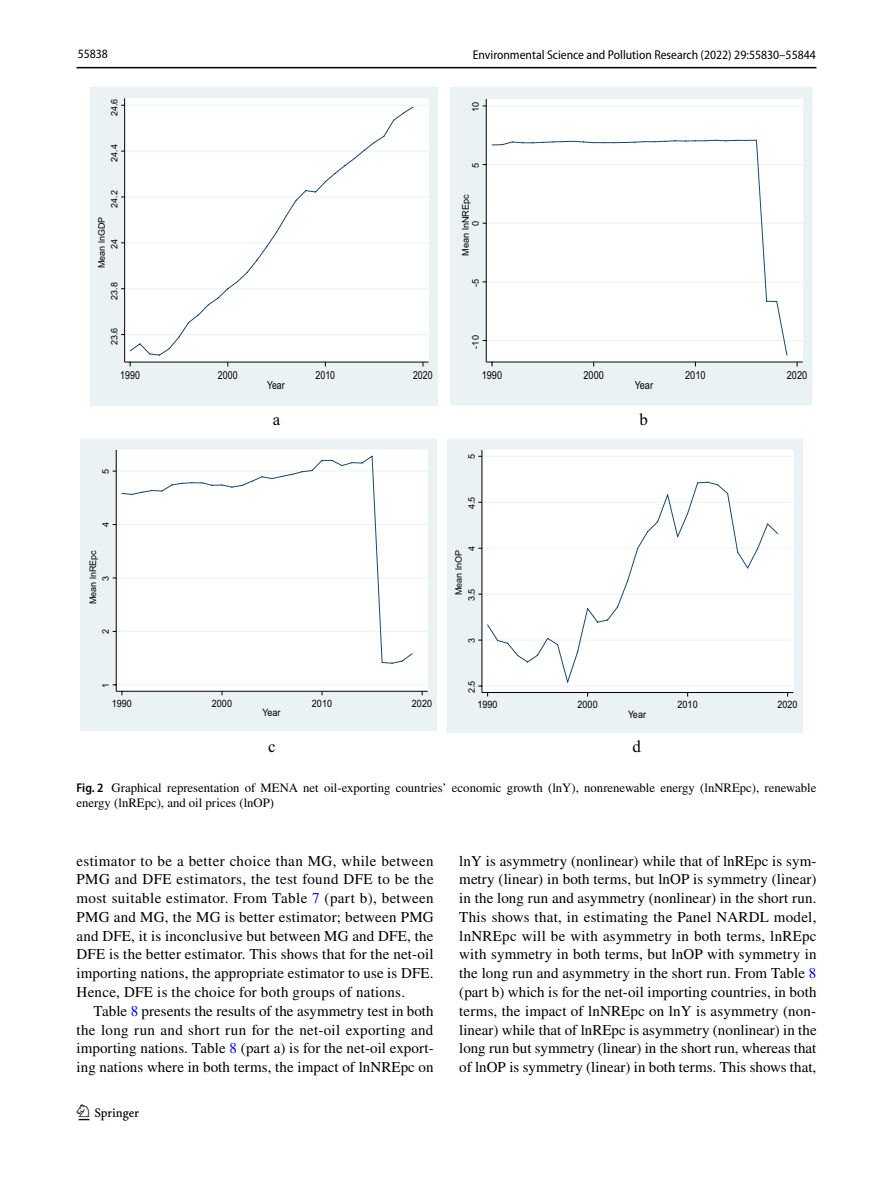
<style>
.page{position:relative;width:893px;height:1187px;background:#fff}
.page>*{position:absolute;margin:0;border:0;box-sizing:border-box;transform-origin:0 0}
.t1{font:22.5px "Springnew Regular 3";color:#000}
.t2{font:16.95px "Times New Roman PSMT2";color:#000}
.t3{font:15px/18.8px "STIX";letter-spacing:.005em;color:#000;text-align:justify}
.t4{font:12.75px/15px "STIX";color:#000}
.t5{font:semi-condensed 12.75px "Myriad Pro";color:#000}
.t6{font:11.1px "Arial MT2";letter-spacing:.005em;color:#000;scale:.79 1}
.t7{font:11.1px "Arial MT2";letter-spacing:.005em;color:#000;scale:.83 1}
.t8{font:10.2px "Arial MT2";letter-spacing:.005em;color:#000;scale:.89 1}
.t9{font:10.2px "Arial MT2";letter-spacing:.005em;color:#000;scale:.88 1}
.t10{font:9.15px "Arial MT2";color:#000}
.t11{font:9px "Arial MT2";color:#000}
.s1{font-family:"Myriad Pro";font-weight:600;font-stretch:semi-condensed}
.s2{color:#00f}
</style>
<div class="page">
<hr style="left:77px;top:67px;width:739px;height:1px;background:#000">
<div style="left:90px;top:87px;width:347px;height:318px;background:#eaf2f3"></div>
<div style="left:125px;top:98px;width:303px;height:264px;background:#fff"></div>
<div style="left:125px;top:98px;width:304px;height:264px;border:1px solid #fff"></div>
<hr style="left:125px;top:334px;width:303px;height:1px;background:#eaf2f3">
<hr style="left:125px;top:288px;width:303px;height:1px;background:#eaf2f3">
<hr style="left:125px;top:242px;width:303px;height:1px;background:#eaf2f3">
<hr style="left:125px;top:196px;width:303px;height:1px;background:#eaf2f3">
<hr style="left:125px;top:151px;width:303px;height:1px;background:#eaf2f3">
<hr style="left:125px;top:105px;width:303px;height:1px;background:#eaf2f3">
<svg style="left:129px;top:106px;width:285px;height:250px"></svg>
<hr style="left:124px;top:98px;width:1px;height:264px;background:#000">
<hr style="left:125px;top:362px;width:303px;height:1px;background:#000">
<div style="left:451px;top:88px;width:361px;height:317px;background:#eaf2f3"></div>
<div style="left:486px;top:99px;width:317px;height:263px;background:#fff"></div>
<hr style="left:486px;top:340px;width:317px;height:1px;background:#eaf2f3">
<hr style="left:486px;top:281px;width:317px;height:1px;background:#eaf2f3">
<hr style="left:486px;top:223px;width:317px;height:1px;background:#eaf2f3">
<hr style="left:486px;top:164px;width:317px;height:1px;background:#eaf2f3">
<hr style="left:486px;top:105px;width:317px;height:1px;background:#eaf2f3">
<svg style="left:491px;top:139px;width:297px;height:217px"></svg>
<hr style="left:486px;top:99px;width:1px;height:263px;background:#000">
<hr style="left:486px;top:361px;width:317px;height:1px;background:#000">
<div style="left:81px;top:439px;width:356px;height:291px;background:#eaf2f3"></div>
<div style="left:116px;top:450px;width:312px;height:241px;background:#fff"></div>
<div style="left:116px;top:450px;width:312px;height:241px;border:1px solid #fff"></div>
<hr style="left:116px;top:684px;width:312px;height:1px;background:#eaf2f3">
<hr style="left:116px;top:631px;width:312px;height:1px;background:#eaf2f3">
<hr style="left:116px;top:577px;width:312px;height:1px;background:#eaf2f3">
<hr style="left:116px;top:524px;width:312px;height:1px;background:#eaf2f3">
<hr style="left:116px;top:470px;width:312px;height:1px;background:#eaf2f3">
<svg style="left:121px;top:455px;width:292px;height:209px"></svg>
<hr style="left:116px;top:450px;width:1px;height:241px;background:#000">
<hr style="left:116px;top:691px;width:312px;height:1px;background:#000">
<div style="left:447px;top:439px;width:355px;height:293px;background:#eaf2f3"></div>
<div style="left:482px;top:450px;width:311px;height:242px;background:#fff"></div>
<hr style="left:482px;top:685px;width:311px;height:1px;background:#eaf2f3">
<hr style="left:482px;top:639px;width:311px;height:1px;background:#eaf2f3">
<hr style="left:482px;top:593px;width:311px;height:1px;background:#eaf2f3">
<hr style="left:482px;top:547px;width:311px;height:1px;background:#eaf2f3">
<hr style="left:482px;top:502px;width:311px;height:1px;background:#eaf2f3">
<hr style="left:482px;top:456px;width:311px;height:1px;background:#eaf2f3">
<svg style="left:486px;top:481px;width:293px;height:202px"></svg>
<hr style="left:482px;top:450px;width:1px;height:242px;background:#000">
<hr style="left:482px;top:692px;width:311px;height:1px;background:#000">
<p class="t5" style="left:78px;top:47px;width:32px">55838</p>
<p class="t11" style="left:108px;top:116px;width:19px;rotate:-90deg">24.6</p>
<p class="t11" style="left:108px;top:162px;width:19px;rotate:-90deg">24.4</p>
<p class="t11" style="left:108px;top:208px;width:19px;rotate:-90deg">24.2</p>
<p class="t11" style="left:96px;top:268px;width:53px;rotate:-90deg">Mean lnGDP</p>
<p class="t11" style="left:108px;top:249px;width:12px;rotate:-90deg">24</p>
<p class="t11" style="left:108px;top:299px;width:19px;rotate:-90deg">23.8</p>
<p class="t11" style="left:108px;top:345px;width:19px;rotate:-90deg">23.6</p>
<p class="t6" style="left:120px;top:367px;width:26px">1990</p>
<p class="t6" style="left:218px;top:367px;width:26px">2000</p>
<p class="t6" style="left:315px;top:367px;width:26px">2010</p>
<p class="t6" style="left:413px;top:367px;width:26px">2020</p>
<p class="t6" style="left:267px;top:378px;width:24px">Year</p>
<p class="t5" style="left:473px;top:48px;width:344px">Environmental Science and Pollution Research (2022) 29:55830–55844</p>
<p class="t10" style="left:469px;top:112px;width:12px;rotate:-90deg">10</p>
<p class="t10" style="left:469px;top:168px;width:7px;rotate:-90deg">5</p>
<p class="t10" style="left:459px;top:256px;width:63px;rotate:-90deg">Mean lnNREpc</p>
<p class="t10" style="left:469px;top:226px;width:7px;rotate:-90deg">0</p>
<p class="t10" style="left:469px;top:287px;width:10px;rotate:-90deg">-5</p>
<p class="t10" style="left:469px;top:348px;width:15px;rotate:-90deg">-10</p>
<p class="t7" style="left:482px;top:367px;width:26px">1990</p>
<p class="t7" style="left:583px;top:367px;width:26px">2000</p>
<p class="t7" style="left:685px;top:367px;width:26px">2010</p>
<p class="t7" style="left:787px;top:367px;width:26px">2020</p>
<p class="t7" style="left:635px;top:378px;width:24px">Year</p>
<p class="t2" style="left:273px;top:409px;width:9px">a</p>
<p class="t2" style="left:639px;top:409px;width:10px">b</p>
<p class="t11" style="left:100px;top:474px;width:7px;rotate:-90deg">5</p>
<p class="t11" style="left:100px;top:527px;width:7px;rotate:-90deg">4</p>
<p class="t11" style="left:87px;top:604px;width:56px;rotate:-90deg">Mean lnREpc</p>
<p class="t11" style="left:100px;top:581px;width:7px;rotate:-90deg">3</p>
<p class="t11" style="left:100px;top:634px;width:7px;rotate:-90deg">2</p>
<p class="t11" style="left:100px;top:687px;width:7px;rotate:-90deg">1</p>
<p class="t8" style="left:112px;top:695px;width:24px">1990</p>
<p class="t8" style="left:212px;top:695px;width:24px">2000</p>
<p class="t8" style="left:312px;top:695px;width:24px">2010</p>
<p class="t8" style="left:412px;top:695px;width:24px">2020</p>
<p class="t8" style="left:262px;top:705px;width:22px">Year</p>
<p class="t11" style="left:465px;top:459px;width:7px;rotate:-90deg">5</p>
<p class="t11" style="left:465px;top:509px;width:14px;rotate:-90deg">4.5</p>
<p class="t11" style="left:465px;top:551px;width:7px;rotate:-90deg">4</p>
<p class="t11" style="left:452px;top:595px;width:47px;rotate:-90deg">Mean lnOP</p>
<p class="t11" style="left:465px;top:601px;width:14px;rotate:-90deg">3.5</p>
<p class="t11" style="left:465px;top:643px;width:7px;rotate:-90deg">3</p>
<p class="t11" style="left:465px;top:693px;width:14px;rotate:-90deg">2.5</p>
<p class="t9" style="left:477px;top:697px;width:24px">1990</p>
<p class="t9" style="left:577px;top:697px;width:24px">2000</p>
<p class="t9" style="left:677px;top:697px;width:24px">2010</p>
<p class="t9" style="left:777px;top:697px;width:24px">2020</p>
<p class="t9" style="left:628px;top:707px;width:22px">Year</p>
<p class="t2" style="left:268px;top:735px;width:9px">c</p>
<p class="t2" style="left:632px;top:735px;width:10px">d</p>
<p class="t4" style="left:77px;top:781px;width:741px"><span class="s1">Fig. 2</span> Graphical representation of MENA net oil-exporting countries’ economic growth (lnY), nonrenewable energy (lnNREpc), renewable energy (lnREpc), and oil prices (lnOP)</p>
<p class="t3" style="left:77px;top:852px;width:359px">estimator to be a better choice than MG, while between PMG and DFE estimators, the test found DFE to be the most suitable estimator. From Table <span class="s2">7</span> (part b), between PMG and MG, the MG is better estimator; between PMG and DFE, it is inconclusive but between MG and DFE, the DFE is the better estimator. This shows that for the net-oil importing nations, the appropriate estimator to use is DFE.<br>Hence, DFE is the choice for both groups of nations.</p>
<p class="t3" style="left:77px;top:1002px;width:359px;text-indent:17px">Table <span class="s2">8</span> presents the results of the asymmetry test in both the long run and short run for the net-oil exporting and importing nations. Table <span class="s2">8</span> (part a) is for the net-oil export&shy;ing nations where in both terms, the impact of lnNREpc on</p>
<h1 class="t1" style="left:79px;top:1104px;width:62px">1 3</h1>
<p class="t3" style="left:459px;top:852px;width:359px">lnY is asymmetry (nonlinear) while that of lnREpc is sym&shy;metry (linear) in both terms, but lnOP is symmetry (linear) in the long run and asymmetry (nonlinear) in the short run.<br>This shows that, in estimating the Panel NARDL model, lnNREpc will be with asymmetry in both terms, lnREpc with symmetry in both terms, but lnOP with symmetry in the long run and asymmetry in the short run. From Table <span class="s2">8 </span>(part b) which is for the net-oil importing countries, in both terms, the impact of lnNREpc on lnY is asymmetry (non&shy;linear) while that of lnREpc is asymmetry (nonlinear) in the long run but symmetry (linear) in the short run, whereas that of lnOP is symmetry (linear) in both terms. This shows that,</p>
</div>
